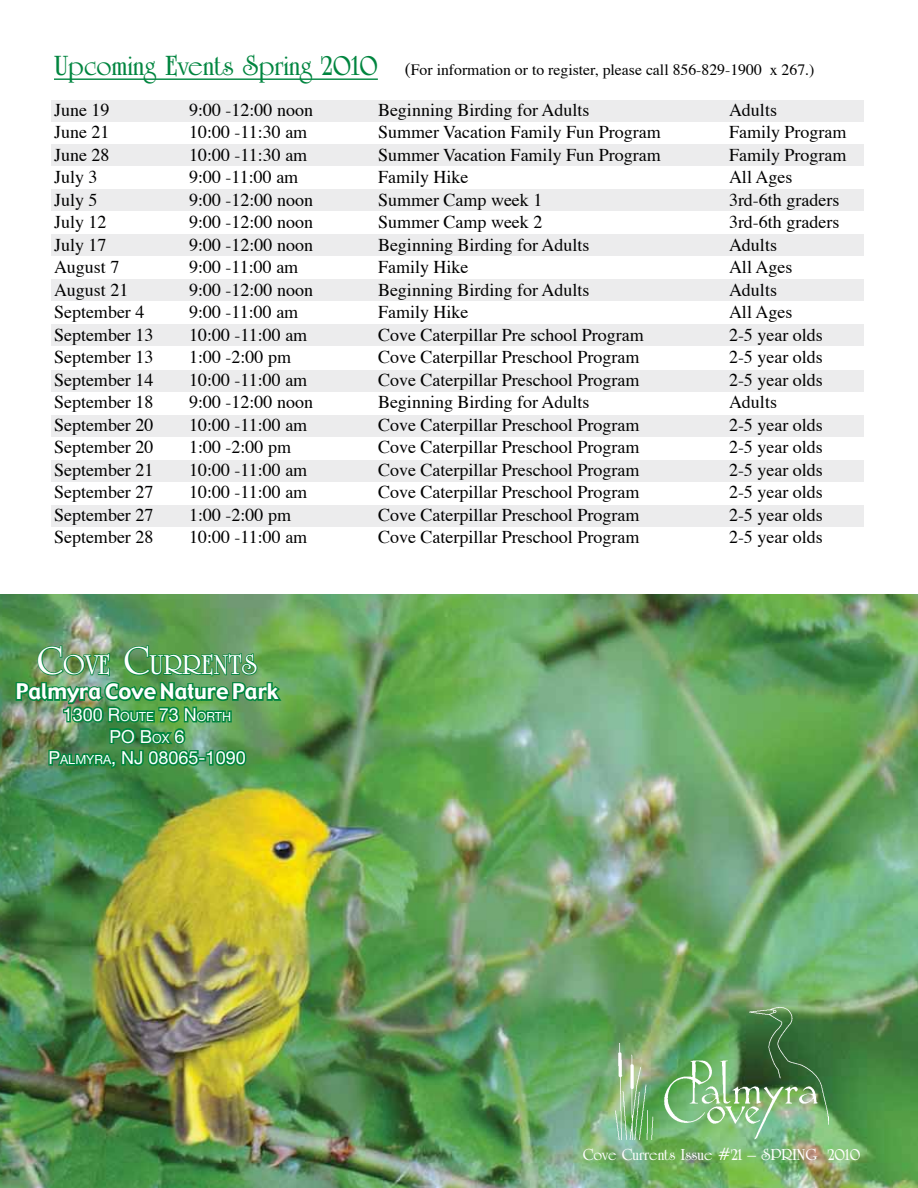
<style>
.page{position:relative;width:918px;height:1188px;background:#fff}
.page>*{position:absolute;margin:0;border:0;box-sizing:border-box;transform-origin:0 0}
.t1{font:700 30px "University Roman BT";color:#00853f}
.t2{font:700 29.4px "University Roman BT";color:#fff}
.t3{font:21px "Gadget";color:#fff}
.t4{font:18px "Times";color:#000}
.t5{font:18px/21.6px "Helvetica Neue";color:#fff;text-align:center}
.t6{font:700 17.25px "University Roman BT";color:#fff}
.t7{font:15.75px "Times";color:#000}
.s1{font-size:18px}
.s2{font-size:42px}
.s3{font-size:12.6px}
</style>
<div class="page">
<div style="left:51px;top:144px;width:813px;height:22px;background:#ececed"></div>
<div style="left:51px;top:190px;width:813px;height:21px;background:#ececed"></div>
<div style="left:51px;top:234px;width:813px;height:21px;background:#ececed"></div>
<div style="left:51px;top:279px;width:813px;height:22px;background:#ececed"></div>
<div style="left:51px;top:324px;width:813px;height:22px;background:#ececed"></div>
<div style="left:51px;top:370px;width:813px;height:22px;background:#ececed"></div>
<div style="left:51px;top:415px;width:813px;height:22px;background:#ececed"></div>
<div style="left:51px;top:460px;width:813px;height:22px;background:#ececed"></div>
<div style="left:51px;top:505px;width:813px;height:22px;background:#ececed"></div>
<div style="left:51px;top:100px;width:813px;height:22px;background:#ececed"></div>
<hr style="left:54px;top:78px;width:324px;height:2px;background:#00853f">
<img style="left:0;top:594px;width:918px;height:594px">
<img style="left:14px;top:645px;width:270px;height:127px">
<img style="left:615px;top:1008px;width:214px;height:131px">
<h1 class="t1" style="left:54px;top:48px;width:325px">Upcoming Events Spring 2010</h1>
<p class="t7" style="left:405px;top:55px;width:411px"><span class="s1">(</span>For information or to register, please call 856-829-1900 x 267.)</p>
<p class="t4" style="left:54px;top:93px;width:57px">June 19</p>
<p class="t4" style="left:189px;top:93px;width:126px">9:00 -12:00 noon</p>
<p class="t4" style="left:378px;top:93px;width:213px">Beginning Birding for Adults</p>
<p class="t4" style="left:729px;top:93px;width:50px">Adults</p>
<p class="t4" style="left:54px;top:116px;width:57px">June 21</p>
<p class="t4" style="left:189px;top:116px;width:120px">10:00 -11:30 am</p>
<p class="t4" style="left:378px;top:116px;width:284px">Summer Vacation Family Fun Program</p>
<p class="t4" style="left:729px;top:116px;width:119px">Family Program</p>
<p class="t4" style="left:54px;top:138px;width:57px">June 28</p>
<p class="t4" style="left:189px;top:138px;width:120px">10:00 -11:30 am</p>
<p class="t4" style="left:378px;top:138px;width:284px">Summer Vacation Family Fun Program</p>
<p class="t4" style="left:729px;top:138px;width:119px">Family Program</p>
<p class="t4" style="left:54px;top:161px;width:45px">July 3</p>
<p class="t4" style="left:189px;top:161px;width:111px">9:00 -11:00 am</p>
<p class="t4" style="left:378px;top:161px;width:92px">Family Hike</p>
<p class="t4" style="left:729px;top:161px;width:65px">All Ages</p>
<p class="t4" style="left:54px;top:183px;width:45px">July 5</p>
<p class="t4" style="left:189px;top:183px;width:126px">9:00 -12:00 noon</p>
<p class="t4" style="left:378px;top:183px;width:166px">Summer Camp week 1</p>
<p class="t4" style="left:729px;top:183px;width:112px">3rd-6th graders</p>
<p class="t4" style="left:54px;top:206px;width:54px">July 12</p>
<p class="t4" style="left:189px;top:206px;width:126px">9:00 -12:00 noon</p>
<p class="t4" style="left:378px;top:206px;width:166px">Summer Camp week 2</p>
<p class="t4" style="left:729px;top:206px;width:112px">3rd-6th graders</p>
<p class="t4" style="left:54px;top:228px;width:54px">July 17</p>
<p class="t4" style="left:189px;top:228px;width:126px">9:00 -12:00 noon</p>
<p class="t4" style="left:378px;top:228px;width:213px">Beginning Birding for Adults</p>
<p class="t4" style="left:729px;top:228px;width:50px">Adults</p>
<p class="t4" style="left:54px;top:251px;width:67px">August 7</p>
<p class="t4" style="left:189px;top:251px;width:111px">9:00 -11:00 am</p>
<p class="t4" style="left:378px;top:251px;width:92px">Family Hike</p>
<p class="t4" style="left:729px;top:251px;width:65px">All Ages</p>
<p class="t4" style="left:54px;top:273px;width:76px">August 21</p>
<p class="t4" style="left:189px;top:273px;width:126px">9:00 -12:00 noon</p>
<p class="t4" style="left:378px;top:273px;width:213px">Beginning Birding for Adults</p>
<p class="t4" style="left:729px;top:273px;width:50px">Adults</p>
<p class="t4" style="left:54px;top:296px;width:92px">September 4</p>
<p class="t4" style="left:189px;top:296px;width:111px">9:00 -11:00 am</p>
<p class="t4" style="left:378px;top:296px;width:92px">Family Hike</p>
<p class="t4" style="left:729px;top:296px;width:65px">All Ages</p>
<p class="t4" style="left:54px;top:318px;width:101px">September 13</p>
<p class="t4" style="left:189px;top:318px;width:120px">10:00 -11:00 am</p>
<p class="t4" style="left:378px;top:318px;width:267px">Cove Caterpillar Pre school Program</p>
<p class="t4" style="left:729px;top:318px;width:95px">2-5 year olds</p>
<p class="t4" style="left:54px;top:341px;width:101px">September 13</p>
<p class="t4" style="left:189px;top:341px;width:104px">1:00 -2:00 pm</p>
<p class="t4" style="left:378px;top:341px;width:263px">Cove Caterpillar Preschool Program</p>
<p class="t4" style="left:729px;top:341px;width:95px">2-5 year olds</p>
<p class="t4" style="left:54px;top:363px;width:101px">September 14</p>
<p class="t4" style="left:189px;top:363px;width:120px">10:00 -11:00 am</p>
<p class="t4" style="left:378px;top:363px;width:263px">Cove Caterpillar Preschool Program</p>
<p class="t4" style="left:729px;top:363px;width:95px">2-5 year olds</p>
<p class="t4" style="left:54px;top:386px;width:101px">September 18</p>
<p class="t4" style="left:189px;top:386px;width:126px">9:00 -12:00 noon</p>
<p class="t4" style="left:378px;top:386px;width:213px">Beginning Birding for Adults</p>
<p class="t4" style="left:729px;top:386px;width:50px">Adults</p>
<p class="t4" style="left:54px;top:408px;width:101px">September 20</p>
<p class="t4" style="left:189px;top:408px;width:120px">10:00 -11:00 am</p>
<p class="t4" style="left:378px;top:408px;width:263px">Cove Caterpillar Preschool Program</p>
<p class="t4" style="left:729px;top:408px;width:95px">2-5 year olds</p>
<p class="t4" style="left:54px;top:431px;width:101px">September 20</p>
<p class="t4" style="left:189px;top:431px;width:104px">1:00 -2:00 pm</p>
<p class="t4" style="left:378px;top:431px;width:263px">Cove Caterpillar Preschool Program</p>
<p class="t4" style="left:729px;top:431px;width:95px">2-5 year olds</p>
<p class="t4" style="left:54px;top:453px;width:101px">September 21</p>
<p class="t4" style="left:189px;top:453px;width:120px">10:00 -11:00 am</p>
<p class="t4" style="left:378px;top:453px;width:263px">Cove Caterpillar Preschool Program</p>
<p class="t4" style="left:729px;top:453px;width:95px">2-5 year olds</p>
<p class="t4" style="left:54px;top:476px;width:101px">September 27</p>
<p class="t4" style="left:189px;top:476px;width:120px">10:00 -11:00 am</p>
<p class="t4" style="left:378px;top:476px;width:263px">Cove Caterpillar Preschool Program</p>
<p class="t4" style="left:729px;top:476px;width:95px">2-5 year olds</p>
<p class="t4" style="left:54px;top:498px;width:101px">September 27</p>
<p class="t4" style="left:189px;top:498px;width:104px">1:00 -2:00 pm</p>
<p class="t4" style="left:378px;top:498px;width:263px">Cove Caterpillar Preschool Program</p>
<p class="t4" style="left:729px;top:498px;width:95px">2-5 year olds</p>
<p class="t4" style="left:54px;top:521px;width:101px">September 28</p>
<p class="t4" style="left:189px;top:521px;width:120px">10:00 -11:00 am</p>
<p class="t4" style="left:378px;top:521px;width:263px">Cove Caterpillar Preschool Program</p>
<p class="t4" style="left:729px;top:521px;width:95px">2-5 year olds</p>
<h2 class="t2" style="left:37px;top:647px;width:222px"><span class="s2">C</span>OVE <span class="s2">C</span>URRENTS</h2>
<p class="t3" style="left:16px;top:678px;width:264px">Palmyra Cove Nature Park</p>
<p class="t5" style="left:49px;top:703px;width:199px">1300 R<span class="s3">OUTE</span> 73 N<span class="s3">ORTH<br></span>PO B<span class="s3">OX</span> 6<br>P<span class="s3">ALMYRA</span>, NJ 08065-1090</p>
<p class="t6" style="left:583px;top:1144px;width:279px">Cove Currents Issue #21 – SPRING 2010</p>
</div>
